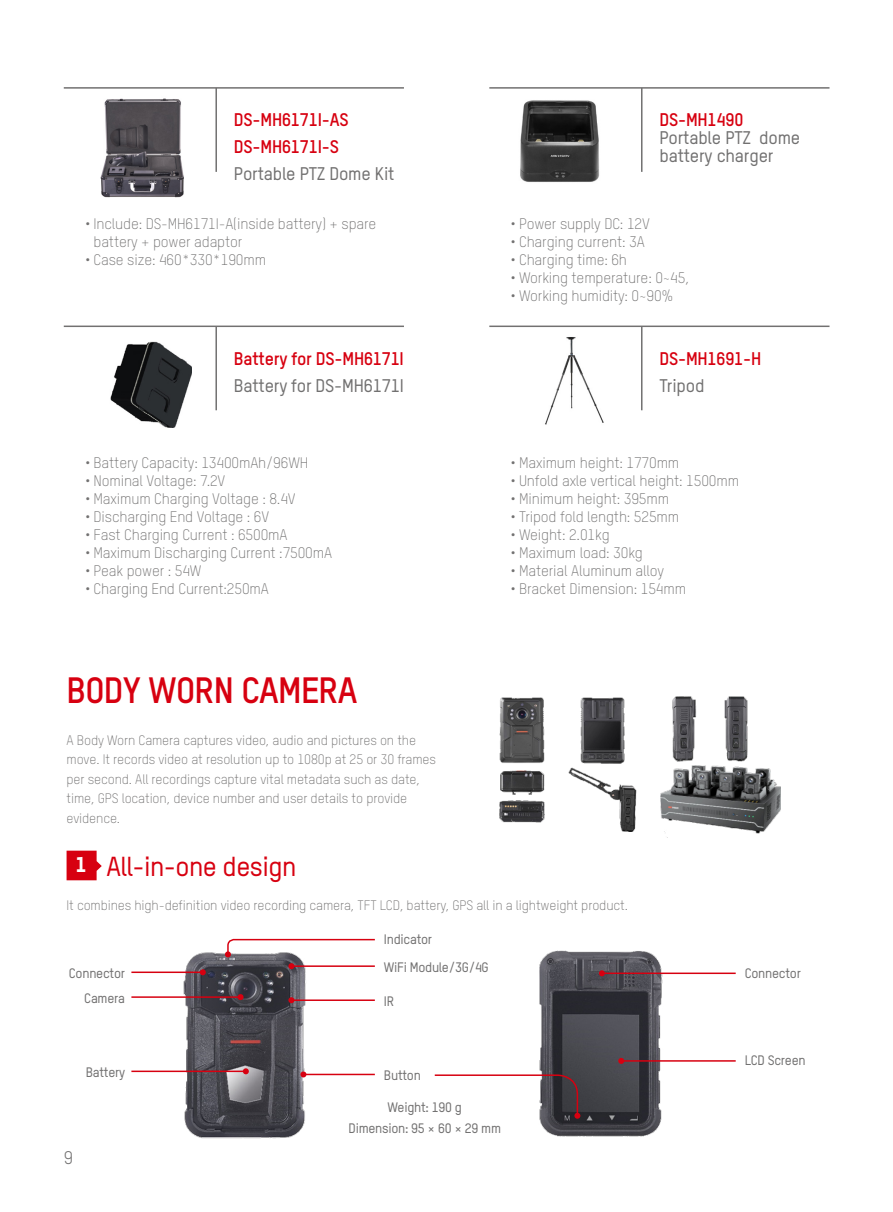
<style>
.page{position:relative;width:893px;height:1212px;background:#fff}
.page>*{position:absolute;margin:0;border:0;box-sizing:border-box;transform-origin:0 0}
.t1{font:700 36px "TSTARPRO";letter-spacing:-.02em;color:#d70010}
.t2{font:500 27px "TSTARPRO";letter-spacing:-.02em;color:#d70010}
.t3{font:500 18px/18px "TSTARPRO";letter-spacing:-.01em;color:#727171}
.t4{font:700 18px/27px "TSTARPRO";letter-spacing:-.01em;color:#d70010}
.t5{font:18px "TSTARPRO";color:#727171}
.t6{font:300 15px/18px "TSTARPRO";letter-spacing:-.01em;color:#727171}
.t7{font:300 13.5px/19.5px "TSTARPRO";letter-spacing:-.01em;color:#727171}
.t8{font:500 13.5px/27.8px "TSTARPRO";letter-spacing:-.02em;color:#727171}
</style>
<div class="page">
<hr style="left:64px;top:326px;width:340px;height:1px;background:#727171">
<hr style="left:215px;top:326px;width:2px;height:84px;background:#727171">
<hr style="left:64px;top:87px;width:340px;height:2px;background:#727171">
<hr style="left:215px;top:88px;width:2px;height:84px;background:#727171">
<hr style="left:489px;top:326px;width:340px;height:1px;background:#727171">
<hr style="left:641px;top:326px;width:1px;height:84px;background:#727171">
<hr style="left:489px;top:87px;width:340px;height:2px;background:#727171">
<hr style="left:641px;top:88px;width:1px;height:84px;background:#727171">
<img style="left:520px;top:100px;width:80px;height:82px">
<img style="left:110px;top:341px;width:82px;height:87px">
<img style="left:100px;top:98px;width:84px;height:100px">
<img style="left:545px;top:337px;width:59px;height:88px">
<img style="left:499px;top:697px;width:46px;height:66px">
<img style="left:580px;top:697px;width:45px;height:67px">
<img style="left:672px;top:696px;width:25px;height:65px">
<img style="left:724px;top:696px;width:24px;height:65px">
<img style="left:500px;top:770px;width:45px;height:25px">
<img style="left:499px;top:800px;width:46px;height:23px">
<img style="left:568px;top:768px;width:69px;height:63px">
<img style="left:661px;top:765px;width:120px;height:69px">
<svg style="left:67px;top:851px;width:35px;height:29px"></svg>
<img style="left:170px;top:952px;width:149px;height:187px">
<img style="left:539px;top:950px;width:138px;height:187px">
<svg style="left:225px;top:938px;width:150px;height:19px"></svg>
<svg style="left:434px;top:1074px;width:146px;height:45px"></svg>
<hr style="left:291px;top:965px;width:84px;height:2px;background:#d70010">
<svg style="left:288px;top:963px;width:6px;height:6px"></svg>
<hr style="left:602px;top:972px;width:134px;height:2px;background:#d70010">
<svg style="left:599px;top:970px;width:6px;height:6px"></svg>
<hr style="left:131px;top:971px;width:72px;height:2px;background:#d70010">
<svg style="left:200px;top:969px;width:6px;height:6px"></svg>
<hr style="left:131px;top:996px;width:110px;height:2px;background:#d70010">
<svg style="left:238px;top:994px;width:6px;height:6px"></svg>
<hr style="left:131px;top:1070px;width:115px;height:2px;background:#d70010">
<svg style="left:243px;top:1068px;width:6px;height:6px"></svg>
<hr style="left:621px;top:1060px;width:115px;height:2px;background:#d70010">
<svg style="left:618px;top:1058px;width:6px;height:6px"></svg>
<hr style="left:291px;top:999px;width:84px;height:2px;background:#d70010">
<svg style="left:288px;top:997px;width:6px;height:6px"></svg>
<hr style="left:303px;top:1074px;width:72px;height:1px;background:#d70010">
<svg style="left:300px;top:1071px;width:6px;height:6px"></svg>
<p class="t4" style="left:234px;top:106px;width:116px">DS-MH6171I-AS<br>DS-MH6171I-S</p>
<p class="t3" style="left:234px;top:164px;width:162px">Portable PTZ Dome Kit</p>
<p class="t6" style="left:94px;top:214px;width:284px;text-indent:-9px">• Include: DS-MH6171I-A(inside battery) + spare battery + power adaptor</p>
<p class="t6" style="left:85px;top:250px;width:183px">• Case size: 460*330*190mm</p>
<p class="t4" style="left:234px;top:344px;width:172px">Battery for DS-MH6171I</p>
<p class="t3" style="left:234px;top:376px;width:172px">Battery for DS-MH6171I</p>
<p class="t6" style="left:85px;top:453px;width:225px">• Battery Capacity: 13400mAh/96WH</p>
<p class="t6" style="left:85px;top:471px;width:142px">• Nominal Voltage: 7.2V</p>
<p class="t6" style="left:85px;top:489px;width:212px">• Maximum Charging Voltage : 8.4V</p>
<p class="t6" style="left:85px;top:507px;width:186px">• Discharging End Voltage : 6V</p>
<p class="t6" style="left:85px;top:525px;width:204px">• Fast Charging Current : 6500mA</p>
<p class="t6" style="left:85px;top:543px;width:249px">• Maximum Discharging Current :7500mA</p>
<p class="t6" style="left:85px;top:561px;width:118px">• Peak power : 54W</p>
<p class="t6" style="left:85px;top:579px;width:185px">• Charging End Current:250mA</p>
<h1 class="t1" style="left:67px;top:666px;width:292px">BODY WORN CAMERA</h1>
<p class="t7" style="left:67px;top:730px;width:371px">A Body Worn Camera captures video, audio and pictures on the move. It records video at resolution up to 1080p at 25 or 30 frames per second. All recordings capture vital metadata such as date, time, GPS location, device number and user details to provide evidence.</p>
<h2 class="t2" style="left:76px;top:848px;width:222px"><sup>1</sup> All-in-one design</h2>
<p class="t4" style="left:659px;top:106px;width:86px">DS-MH1490</p>
<p class="t3" style="left:659px;top:128px;width:142px">Portable PTZ dome battery charger</p>
<p class="t6" style="left:511px;top:214px;width:141px">• Power supply DC: 12V</p>
<p class="t6" style="left:511px;top:232px;width:136px">• Charging current: 3A</p>
<p class="t6" style="left:511px;top:250px;width:118px">• Charging time: 6h</p>
<p class="t6" style="left:511px;top:268px;width:180px">• Working temperature: 0~45,</p>
<p class="t6" style="left:511px;top:286px;width:164px">• Working humidity: 0~90%</p>
<p class="t4" style="left:659px;top:344px;width:103px">DS-MH1691-H</p>
<p class="t3" style="left:659px;top:376px;width:47px">Tripod</p>
<p class="t6" style="left:511px;top:453px;width:170px">• Maximum height: 1770mm</p>
<p class="t6" style="left:511px;top:471px;width:230px">• Unfold axle vertical height: 1500mm</p>
<p class="t6" style="left:511px;top:489px;width:160px">• Minimum height: 395mm</p>
<p class="t6" style="left:511px;top:507px;width:170px">• Tripod fold length: 525mm</p>
<p class="t6" style="left:511px;top:525px;width:101px">• Weight: 2.01kg</p>
<p class="t6" style="left:511px;top:543px;width:134px">• Maximum load: 30kg</p>
<p class="t6" style="left:511px;top:561px;width:155px">• Material Aluminum alloy</p>
<p class="t6" style="left:511px;top:579px;width:177px">• Bracket Dimension: 154mm</p>
<p class="t7" style="left:67px;top:895px;width:563px">It combines high-definition video recording camera, TFT LCD, battery, GPS all in a lightweight product.</p>
<p class="t8" style="left:384px;top:924px;width:106px">Indicator<br>WiFi Module/3G/4G</p>
<p class="t8" style="left:69px;top:958px;width:58px">Connector</p>
<p class="t8" style="left:745px;top:958px;width:58px">Connector</p>
<p class="t8" style="left:84px;top:983px;width:42px">Camera</p>
<p class="t8" style="left:384px;top:986px;width:12px">IR</p>
<p class="t8" style="left:86px;top:1057px;width:41px">Battery</p>
<p class="t5" style="left:64px;top:1145px;width:11px">9</p>
<p class="t8" style="left:384px;top:1060px;width:38px">Button</p>
<p class="t8" style="left:349px;top:1096px;width:154px;line-height:21px;text-align:center">Weight: 190 g<br>Dimension: 95 × 60 × 29 mm</p>
<p class="t8" style="left:745px;top:1046px;width:62px">LCD Screen</p>
</div>
